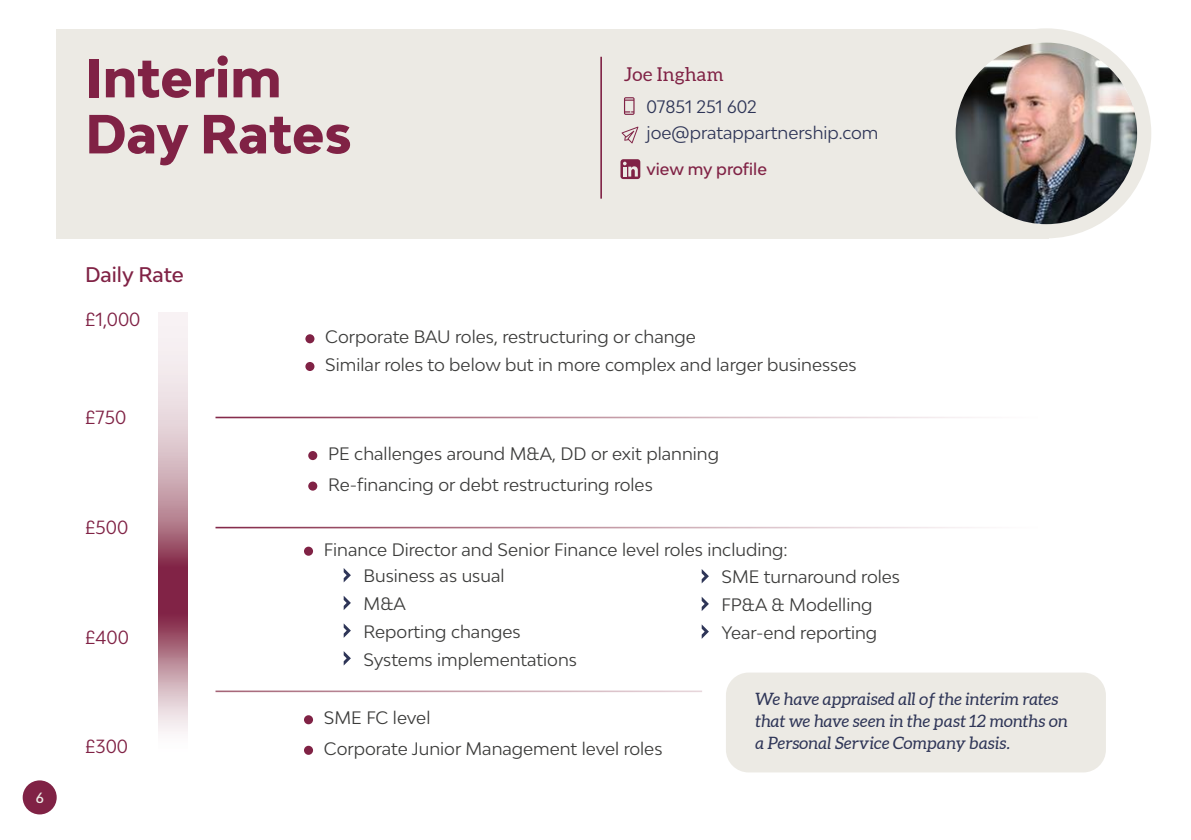
<style>
.page{position:relative;width:1191px;height:840px;background:#fff}
.page>*{position:absolute;margin:0;border:0;box-sizing:border-box;transform-origin:0 0}
.t1{font:800 52px/56px "Bw Modelica";letter-spacing:-.005em;color:#802245}
.t2{font:500 20px "Bw Modelica";color:#802245}
.t3{font:19px "Aleo";letter-spacing:.01em;color:#802245}
.t4{font:18px "Bw Modelica";color:#802245}
.t5{font:17px/27.4px "Bw Modelica";color:#3c3c3b}
.t6{font:italic 17px/22px "Aleo";letter-spacing:.005em;color:#2e3557}
.t7{font:17px/25.6px "Bw Modelica";color:#2e3557}
.t8{font:500 16px "Bw Modelica";letter-spacing:-.005em;color:#802245}
.t9{font:500 14px "Bw Modelica";color:#eceae4}
</style>
<div class="page">
<div style="left:23px;top:780px;width:34px;height:34px;background:#802245;border-radius:50%"></div>
<div style="left:726px;top:672px;width:380px;height:100px;background:#eceae4;border-radius:23px"></div>
<div style="left:941px;top:28px;width:210px;height:210px;background:#eceae4;border-radius:50%"></div>
<div style="left:57px;top:29px;width:992px;height:209px;background:#eceae4"></div>
<img style="left:955px;top:43px;width:182px;height:181px;border-radius:91px">
<svg style="left:624px;top:97px;width:10px;height:18px"></svg>
<svg style="left:621px;top:126px;width:17px;height:17px"></svg>
<hr style="left:600px;top:57px;width:2px;height:141px;background:#802245">
<img style="left:159px;top:312px;width:28px;height:420px">
<div style="left:305px;top:334px;width:9px;height:9px;background:#802245;border-radius:50%"></div>
<div style="left:305px;top:362px;width:9px;height:9px;background:#802245;border-radius:50%"></div>
<div style="left:308px;top:451px;width:9px;height:9px;background:#802245;border-radius:50%"></div>
<div style="left:308px;top:481px;width:9px;height:9px;background:#802245;border-radius:50%"></div>
<div style="left:304px;top:546px;width:9px;height:9px;background:#802245;border-radius:50%"></div>
<svg style="left:344px;top:568px;width:7px;height:14px"></svg>
<svg style="left:344px;top:596px;width:7px;height:13px"></svg>
<svg style="left:344px;top:624px;width:7px;height:13px"></svg>
<svg style="left:344px;top:651px;width:7px;height:14px"></svg>
<svg style="left:701px;top:569px;width:8px;height:14px"></svg>
<svg style="left:701px;top:597px;width:8px;height:13px"></svg>
<svg style="left:701px;top:624px;width:8px;height:14px"></svg>
<svg style="left:304px;top:714px;width:9px;height:10px"></svg>
<div style="left:304px;top:745px;width:9px;height:9px;background:#802245;border-radius:50%"></div>
<div style="left:620px;top:159px;width:20px;height:20px;background:#802245;border-radius:3px"></div>
<svg style="left:623px;top:162px;width:15px;height:14px"></svg>
<p class="t9" style="left:36px;top:788px;width:10px">6</p>
<h1 class="t1" style="left:85px;top:49px;width:268px">Interim<br>Day Rates</h1>
<p class="t2" style="left:85px;top:262px;width:100px">Daily Rate</p>
<p class="t3" style="left:624px;top:63px;width:101px">Joe Ingham</p>
<p class="t7" style="left:646px;top:93px;width:233px">07851 251 602 joe@pratappartnership.com</p>
<p class="t8" style="left:646px;top:159px;width:122px">view my profile</p>
<p class="t4" style="left:85px;top:307px;width:57px">£1,000</p>
<p class="t4" style="left:85px;top:406px;width:43px">£750</p>
<p class="t4" style="left:85px;top:515px;width:45px">£500</p>
<p class="t4" style="left:85px;top:625px;width:45px">£400</p>
<p class="t4" style="left:85px;top:734px;width:45px">£300</p>
<p class="t5" style="left:325px;top:322px;width:533px">Corporate BAU roles, restructuring or change<br>Similar roles to below but in more complex and larger businesses</p>
<p class="t5" style="left:328px;top:438px;width:392px;line-height:30.6px">PE challenges around M&amp;A, DD or exit planning<br>Re-financing or debt restructuring roles</p>
<p class="t5" style="left:363px;top:535px;width:426px;text-indent:-40px">Finance Director and Senior Finance level roles including:<br>Business as usual<br>M&amp;A<br>Reporting changes<br>Systems implementations</p>
<p class="t5" style="left:721px;top:562px;width:180px">SME turnaround roles<br>FP&amp;A &amp; Modelling<br>Year-end reporting</p>
<p class="t5" style="left:324px;top:701px;width:340px;line-height:30.6px">SME FC level<br>Corporate Junior Management level roles</p>
<p class="t6" style="left:755px;top:688px;width:314px">We have appraised all of the interim rates that we have seen in the past 12 months on a Personal Service Company basis.</p>
</div>
